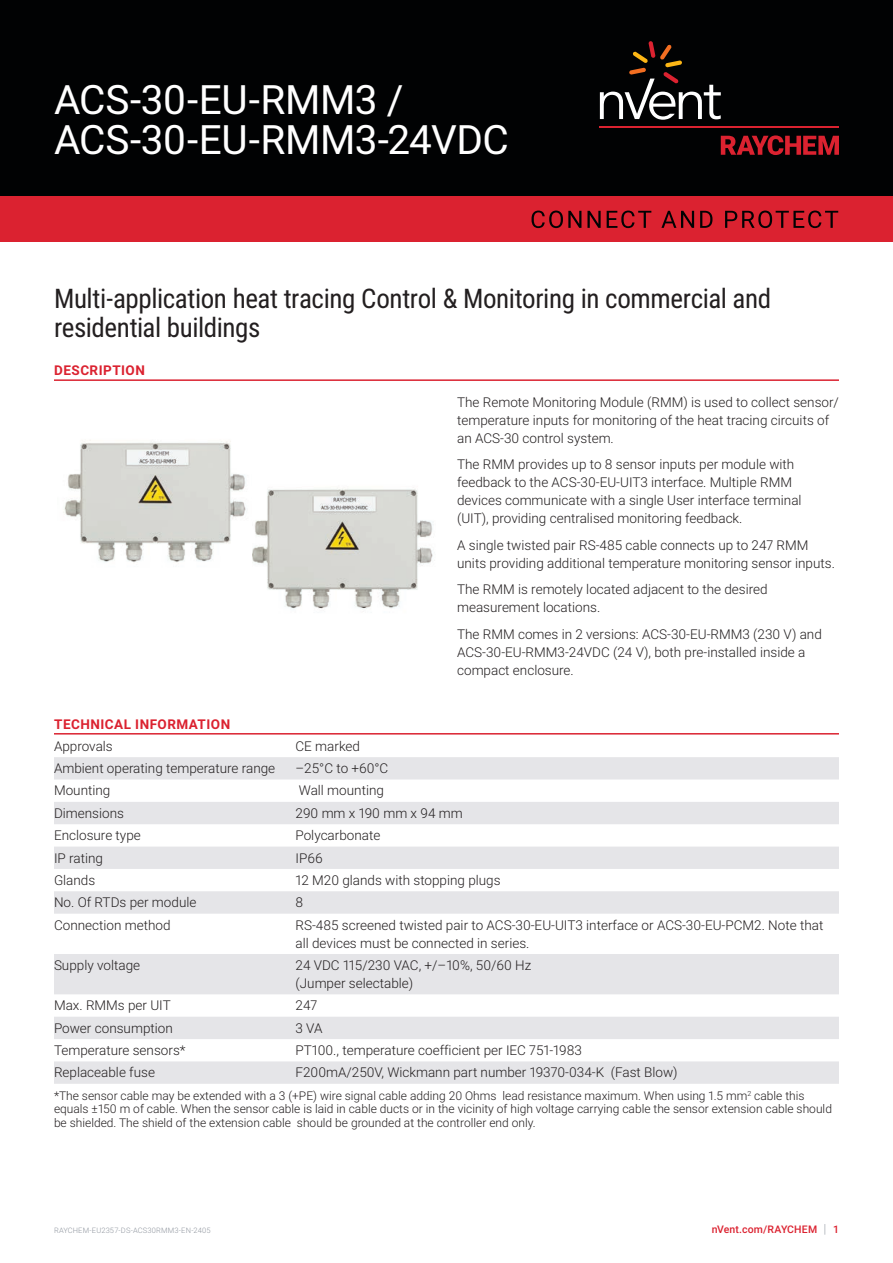
<style>
.page{position:relative;width:893px;height:1263px;background:#fff}
.page>*{position:absolute;margin:0;border:0;box-sizing:border-box;transform-origin:0 0}
.Title_Product_Name{font:40.5px/40.5px "Roboto";letter-spacing:-.015em;color:#fff}
.Product_Description{font:27px/28.5px "Roboto Condensed";letter-spacing:-.015em;color:#231f20}
.Bodytext_1{font:300 13.5px/18px "Roboto";color:#231f20}
.Bodytext_2{font:300 13.5px/18px "Roboto";color:#231f20}
.Subhead{font:700 13.5px "Roboto";letter-spacing:.035em;color:#db2230}
.Caption_text{font:300 12px/13.5px "Roboto";color:#231f20}
.t1{font:500 10.5px "Roboto";letter-spacing:.015em;color:#db2230}
.t2{font:300 7.5px "Roboto";letter-spacing:.015em;color:#8f959e}
.s1{font-weight:300;font-size:12.6px;color:#8f959e}
</style>
<div class="page">
<div style="left:0;top:0;width:893px;height:196px;background:#010203"></div>
<div style="left:0;top:196px;width:893px;height:45px;background:#db2230"></div>
<svg style="left:532px;top:211px;width:306px;height:17px"></svg>
<svg style="left:721px;top:135px;width:118px;height:20px"></svg>
<hr style="left:600px;top:127px;width:239px;height:1px;background:#db2230">
<svg style="left:600px;top:41px;width:121px;height:79px"></svg>
<img style="left:252px;top:488px;width:181px;height:121px">
<img style="left:63px;top:440px;width:183px;height:122px">
<hr style="left:54px;top:379px;width:785px;height:2px;background:#db2230">
<hr style="left:54px;top:733px;width:785px;height:1px;background:#db2230">
<svg style="left:54px;top:757px;width:785px;height:327px;fill:#e5e5e8"></svg>
<p class="Title_Product_Name" style="left:54px;top:78px;width:456px">ACS-30-EU-RMM3 /<br>ACS‑30-EU-RMM3-24VDC</p>
<p class="Product_Description" style="left:54px;top:283px;width:719px">Multi-application heat tracing Control &amp; Monitoring in commercial and residential buildings</p>
<p class="Subhead" style="left:54px;top:361px;width:92px">DESCRIPTION</p>
<p class="Bodytext_1" style="left:457px;top:393px;width:383px">The Remote Monitoring Module (RMM) is used to collect sensor/ temperature inputs for monitoring of the heat tracing circuits of an ACS-30 control system.</p>
<p class="Bodytext_1" style="left:457px;top:455px;width:346px">The RMM provides up to 8 sensor inputs per module with feedback to the ACS-30-EU-UIT3 interface. Multiple RMM devices communicate with a single User interface terminal (UIT), providing centralised monitoring feedback.</p>
<p class="Bodytext_1" style="left:457px;top:536px;width:379px">A single twisted pair RS-485 cable connects up to 247 RMM units providing additional temperature monitoring sensor inputs.</p>
<p class="Bodytext_1" style="left:457px;top:580px;width:312px">The RMM is remotely located adjacent to the desired measurement locations.</p>
<p class="Bodytext_1" style="left:457px;top:625px;width:366px">The RMM comes in 2 versions: ACS-30-EU-RMM3 (230 V) and<br>ACS-30-EU-RMM3-24VDC (24 V), both pre-installed inside a compact enclosure.</p>
<p class="Subhead" style="left:54px;top:714px;width:177px">TECHNICAL INFORMATION</p>
<p class="Bodytext_2" style="left:54px;top:736px;width:60px">Approvals</p>
<p class="Bodytext_2" style="left:295px;top:736px;width:66px">CE marked</p>
<p class="Bodytext_2" style="left:54px;top:759px;width:223px">Ambient operating temperature range</p>
<p class="Bodytext_2" style="left:295px;top:759px;width:94px">–25°C to +60°C</p>
<p class="Bodytext_2" style="left:54px;top:781px;width:58px">Mounting</p>
<p class="Bodytext_2" style="left:299px;top:781px;width:87px">Wall mounting</p>
<p class="Bodytext_2" style="left:54px;top:803px;width:71px">Dimensions</p>
<p class="Bodytext_2" style="left:295px;top:803px;width:169px">290 mm x 190 mm x 94 mm</p>
<p class="Bodytext_2" style="left:54px;top:826px;width:88px">Enclosure type</p>
<p class="Bodytext_2" style="left:295px;top:826px;width:86px">Polycarbonate</p>
<p class="Bodytext_2" style="left:54px;top:848px;width:51px">IP rating</p>
<p class="Bodytext_2" style="left:295px;top:848px;width:29px">IP66</p>
<p class="Bodytext_2" style="left:54px;top:871px;width:43px">Glands</p>
<p class="Bodytext_2" style="left:295px;top:871px;width:207px">12 M20 glands with stopping plugs</p>
<p class="Bodytext_2" style="left:54px;top:893px;width:144px">No. Of RTDs per module</p>
<p class="Bodytext_2" style="left:295px;top:893px;width:9px">8</p>
<p class="Bodytext_2" style="left:54px;top:915px;width:118px">Connection method</p>
<p class="Bodytext_2" style="left:295px;top:915px;width:529px">RS-485 screened twisted pair to ACS-30-EU-UIT3 interface or ACS-30-EU-PCM2. Note that all devices must be connected in series.</p>
<p class="Bodytext_2" style="left:54px;top:956px;width:88px">Supply voltage</p>
<p class="Bodytext_2" style="left:295px;top:956px;width:237px">24 VDC 115/230 VAC, +/–10%, 50/60 Hz</p>
<p class="Bodytext_2" style="left:295px;top:974px;width:119px">(Jumper selectable)</p>
<p class="Bodytext_2" style="left:54px;top:996px;width:118px">Max. RMMs per UIT</p>
<p class="Bodytext_2" style="left:295px;top:996px;width:23px">247</p>
<p class="Bodytext_2" style="left:54px;top:1018px;width:120px">Power consumption</p>
<p class="Bodytext_2" style="left:295px;top:1018px;width:29px">3 VA</p>
<p class="Bodytext_2" style="left:54px;top:1041px;width:133px">Temperature sensors*</p>
<p class="Bodytext_2" style="left:295px;top:1041px;width:288px">PT100., temperature coefficient per IEC 751-1983</p>
<p class="Bodytext_2" style="left:54px;top:1063px;width:102px">Replaceable fuse</p>
<p class="Bodytext_2" style="left:295px;top:1063px;width:384px">F200mA/250V, Wickmann part number 19370-034-K (Fast Blow)</p>
<p class="Caption_text" style="left:54px;top:1088px;width:779px">*The sensor cable may be extended with a 3 (+PE) wire signal cable adding 20 Ohms lead resistance maximum. When using 1.5 mm<sup>2</sup> cable this equals ±150 m of cable. When the sensor cable is laid in cable ducts or in the vicinity of high voltage carrying cable the sensor extension cable should be shielded. The shield of the extension cable should be grounded at the controller end only.</p>
<p class="t2" style="left:54px;top:1225px;width:158px">RAYCHEM-EU2357-DS-ACS30RMM3-EN-2405</p>
<p class="t1" style="left:712px;top:1222px;width:129px">nVent.com/RAYCHEM <span class="s1">|</span> 1</p>
</div>
